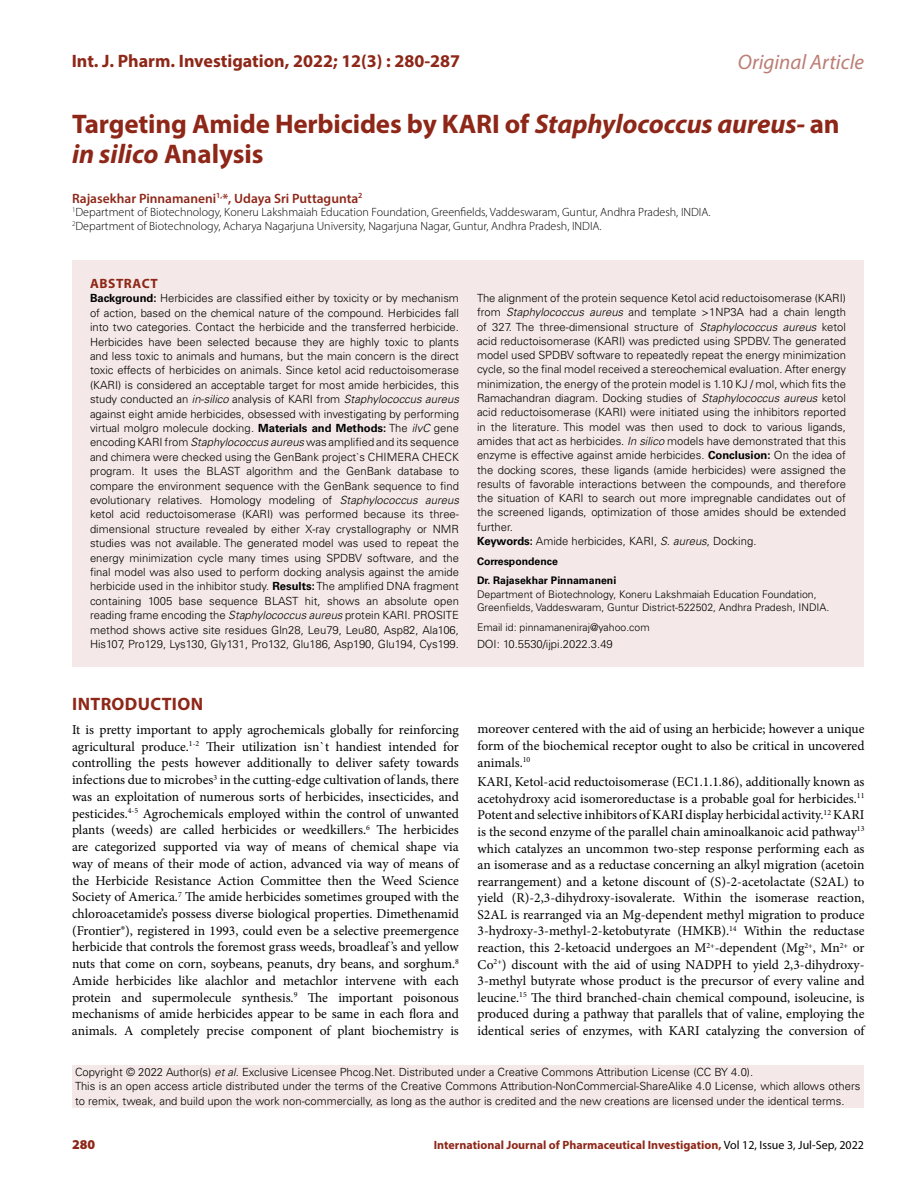
<style>
.page{position:relative;width:918px;height:1188px;background:#fff}
.page>*{position:absolute;margin:0;border:0;box-sizing:border-box;transform-origin:0 0}
.t1{font:700 27px/30px "Myriad Pro";letter-spacing:-.005em;color:#8e2718}
.t2{font:italic 21px "Myriad Pro";color:#bb7d74}
.t3{font:700 18px "Myriad Pro";color:#8e2718}
.t4{font:700 18px "Myriad Pro";letter-spacing:.02em;color:#8e2718}
.t5{font:13.5px/16.6px "Minion Pro";color:#000;text-align:justify}
.t6{font:600 13.5px "Myriad Pro";color:#8e2718}
.t7{font:700 13.5px "Myriad Pro";letter-spacing:.04em;color:#8e2718}
.t8{font:900 13.5px "Myriad Pro";color:#8e2718}
.t9{font:300 12px/13.5px "Myriad Pro";color:#000}
.t10{font:700 12px "Myriad Pro";color:#8e2718}
.t11{font:300 11.25px/14.4px "Univers LT Std";color:#000}
.t12{font:300 10.5px/13.5px "Univers LT Std";color:#000}
.t13{font:700 10.5px/19.5px "Univers LT Std";color:#000}
.s1{font-style:italic}
.s2{font-weight:700}
.s3{font-weight:400;color:#000}
</style>
<div class="page">
<div style="left:72px;top:260px;width:792px;height:406px;background:#f4e9e8"></div>
<div style="left:72px;top:1065px;width:791px;height:43px;background:#f4e9e8"></div>
<h3 class="t3" style="left:72px;top:49px;width:390px">Int. J. Pharm. Investigation, 2022; 12(3) : 280-287</h3>
<h2 class="t2" style="left:738px;top:49px;width:128px">Original Article</h2>
<h1 class="t1" style="left:72px;top:108px;width:769px">Targeting Amide Herbicides by KARI of <span class="s1">Staphylococcus aureus-</span> an <span class="s1">in silico</span> Analysis</h1>
<p class="t6" style="left:72px;top:190px;width:292px">Rajasekhar Pinnamaneni<sup>1,</sup>*, Udaya Sri Puttagunta<sup>2</sup></p>
<p class="t9" style="left:72px;top:206px;width:640px"><sup>1</sup>Department of Biotechnology, Koneru Lakshmaiah Education Foundation, Greenfields, Vaddeswaram, Guntur, Andhra Pradesh, INDIA.<br><sup>2</sup>Department of Biotechnology, Acharya Nagarjuna University, Nagarjuna Nagar, Guntur, Andhra Pradesh, INDIA.</p>
<p class="t7" style="left:90px;top:275px;width:69px">ABSTRACT</p>
<p class="t11" style="left:90px;top:291px;width:371px;text-align:justify"><span class="s2">Background:</span> Herbicides are classified either by toxicity or by mechanism of action, based on the chemical nature of the compound. Herbicides fall into two categories. Contact the herbicide and the transferred herbicide.<br>Herbicides have been selected because they are highly toxic to plants and less toxic to animals and humans, but the main concern is the direct toxic effects of herbicides on animals. Since ketol acid reductoisomerase (KARI) is considered an acceptable target for most amide herbicides, this study conducted an <span class="s1">in-silico</span> analysis of KARI from <span class="s1">Staphylococcus aureus </span>against eight amide herbicides, obsessed with investigating by performing virtual molgro molecule docking. <span class="s2">Materials and Methods:</span> The <span class="s1">ilvC</span> gene encoding KARI from <span class="s1">Staphylococcus aureus</span> was amplified and its sequence and chimera were checked using the GenBank project`s CHIMERA CHECK program. It uses the BLAST algorithm and the GenBank database to compare the environment sequence with the GenBank sequence to find evolutionary relatives. Homology modeling of <span class="s1">Staphylococcus aureus </span>ketol acid reductoisomerase (KARI) was performed because its three&shy;dimensional structure revealed by either X-ray crystallography or NMR studies was not available. The generated model was used to repeat the energy minimization cycle many times using SPDBV software, and the final model was also used to perform docking analysis against the amide herbicide used in the inhibitor study. <span class="s2">Results:</span> The amplified DNA fragment containing 1005 base sequence BLAST hit, shows an absolute open reading frame encoding the <span class="s1">Staphylococcus aureus</span> protein KARI. PROSITE method shows active site residues Gln28, Leu79, Leu80, Asp82, Ala106, His107, Pro129, Lys130, Gly131, Pro132, Glu186, Asp190, Glu194, Cys199.</p>
<p class="t11" style="left:477px;top:291px;width:371px">The alignment of the protein sequence Ketol acid reductoisomerase (KARI) from <span class="s1">Staphylococcus aureus</span> and template &gt;1NP3A had a chain length of 327. The three-dimensional structure of <span class="s1">Staphylococcus aureus</span> ketol acid reductoisomerase (KARI) was predicted using SPDBV. The generated model used SPDBV software to repeatedly repeat the energy minimization cycle, so the final model received a stereochemical evaluation. After energy minimization, the energy of the protein model is 1.10 KJ / mol, which fits the Ramachandran diagram. Docking studies of <span class="s1">Staphylococcus aureus</span> ketol acid reductoisomerase (KARI) were initiated using the inhibitors reported in the literature. This model was then used to dock to various ligands, amides that act as herbicides. <span class="s1">In silico</span> models have demonstrated that this enzyme is effective against amide herbicides. <span class="s2">Conclusion:</span> On the idea of the docking scores, these ligands (amide herbicides) were assigned the results of favorable interactions between the compounds, and therefore the situation of KARI to search out more impregnable candidates out of the screened ligands, optimization of those amides should be extended further.<br><span class="s2">Keywords:</span> Amide herbicides, KARI, <span class="s1">S. aureus</span>, Docking.</p>
<p class="t13" style="left:477px;top:551px;width:141px">Correspondence<br>Dr. Rajasekhar Pinnamaneni</p>
<p class="t12" style="left:477px;top:587px;width:354px">Department of Biotechnology, Koneru Lakshmaiah Education Foundation,<br>Greenfields, Vaddeswaram, Guntur District-522502, Andhra Pradesh, INDIA.</p>
<p class="t12" style="left:477px;top:620px;width:174px">Email id: pinnamaneniraj@yahoo.com</p>
<p class="t11" style="left:477px;top:637px;width:137px">DOI: 10.5530/ijpi.2022.3.49</p>
<h3 class="t4" style="left:72px;top:692px;width:132px">INTRODUCTION</h3>
<p class="t5" style="left:72px;top:721px;width:388px">It is pretty important to apply agrochemicals globally for reinforcing agricultural produce.<sup>1-2</sup> Their utilization isn`t handiest intended for controlling the pests however additionally to deliver safety towards infections due to microbes<sup>3</sup> in the cutting-edge cultivation of lands, there was an exploitation of numerous sorts of herbicides, insecticides, and pesticides.<sup>4-5</sup> Agrochemicals employed within the control of unwanted plants (weeds) are called herbicides or weedkillers.<sup>6</sup> The herbicides are categorized supported via way of means of chemical shape via way of means of their mode of action, advanced via way of means of the Herbicide Resistance Action Committee then the Weed Science Society of America.<sup>7</sup> The amide herbicides sometimes grouped with the chloroacetamide’s possess diverse biological properties. Dimethenamid (Frontier®), registered in 1993, could even be a selective preemergence herbicide that controls the foremost grass weeds, broadleaf ’s and yellow nuts that come on corn, soybeans, peanuts, dry beans, and sorghum.<sup>8<br></sup>Amide herbicides like alachlor and metachlor intervene with each protein and supermolecule synthesis.<sup>9</sup> The important poisonous mechanisms of amide herbicides appear to be same in each flora and animals. A completely precise component of plant biochemistry is</p>
<p class="t5" style="left:478px;top:721px;width:389px">moreover centered with the aid of using an herbicide; however a unique form of the biochemical receptor ought to also be critical in uncovered animals.<sup>10</sup></p>
<p class="t5" style="left:478px;top:774px;width:389px">KARI, Ketol-acid reductoisomerase (EC1.1.1.86), additionally known as acetohydroxy acid isomeroreductase is a probable goal for herbicides.<sup>11<br></sup>Potent and selective inhibitors of KARI display herbicidal activity.<sup>12</sup> KARI is the second enzyme of the parallel chain aminoalkanoic acid pathway<sup>13 </sup>which catalyzes an uncommon two-step response performing each as an isomerase and as a reductase concerning an alkyl migration (acetoin rearrangement) and a ketone discount of (S)-2-acetolactate (S2AL) to yield (R)-2,3-dihydroxy-isovalerate. Within the isomerase reaction, S2AL is rearranged via an Mg-dependent methyl migration to produce 3-hydroxy-3-methyl-2-ketobutyrate (HMKB).<sup>14</sup> Within the reductase reaction, this 2-ketoacid undergoes an M<sup>2+</sup>-dependent (Mg<sup>2+</sup>, Mn<sup>2+</sup> or Co<sup>2+</sup>) discount with the aid of using NADPH to yield 2,3-dihydroxy-3-methyl butyrate whose product is the precursor of every valine and leucine.<sup>15</sup> The third branched-chain chemical compound, isoleucine, is produced during a pathway that parallels that of valine, employing the identical series of enzymes, with KARI catalyzing the conversion of</p>
<p class="t11" style="left:75px;top:1065px;width:787px">Copyright © 2022 Author(s) <span class="s1">et al</span>. Exclusive Licensee Phcog.Net. Distributed under a Creative Commons Attribution License (CC BY 4.0).<br>This is an open access article distributed under the terms of the Creative Commons Attribution-NonCommercial-ShareAlike 4.0 License, which allows others to remix, tweak, and build upon the work non-commercially, as long as the author is credited and the new creations are licensed under the identical terms.</p>
<p class="t8" style="left:72px;top:1136px;width:25px">280</p>
<p class="t10" style="left:434px;top:1137px;width:432px">International Journal of Pharmaceutical Investigation, <span class="s3">Vol 12, Issue 3, Jul-Sep, 2022</span></p>
</div>
